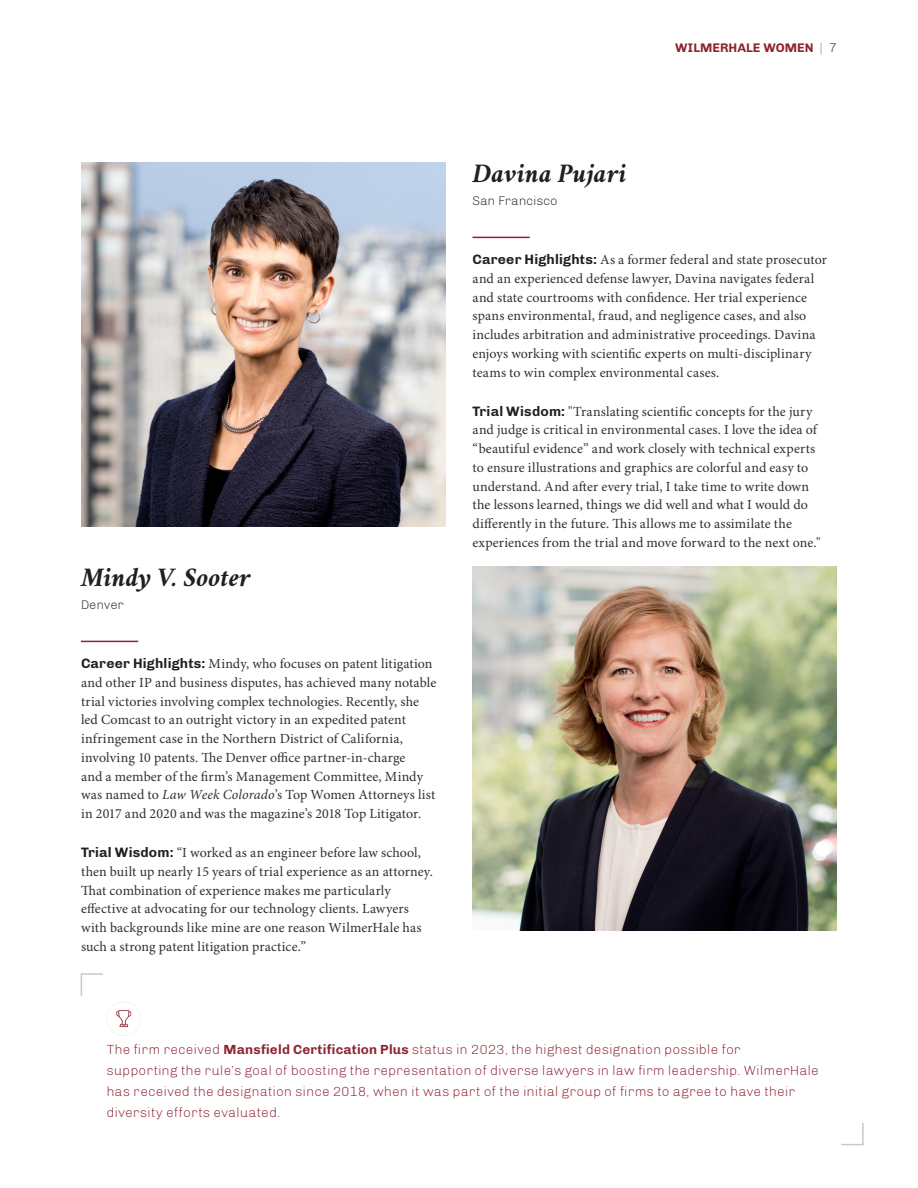
<style>
.page{position:relative;width:918px;height:1188px;background:#fff}
.page>*{position:absolute;margin:0;border:0;box-sizing:border-box;transform-origin:0 0}
.Bio_Name{font:italic 700 27px "Crimson";color:#231f20}
.body_text{font:13.95px/18.8px "Minion Pro";letter-spacing:.005em;color:#323031}
.sidebar_text{font:300 13.5px/21px "Chivo";letter-spacing:.015em;color:#8d2431}
.Bio_contact_info{font:300 12.75px "Chivo";color:#231f20}
.t1{font:700 12.75px "Chivo";color:#8d2431}
.s1{font-weight:300;color:#868a8e}
.s2{font-weight:300;color:#231f20}
.s3{font-family:"Chivo";font-weight:700;color:#231f20}
.s4{font-style:italic}
.s5{font-weight:700}
</style>
<div class="page">
<svg style="left:841px;top:1123px;width:23px;height:23px"></svg>
<svg style="left:80px;top:973px;width:61px;height:63px"></svg>
<hr style="left:472px;top:237px;width:58px;height:1px;background:#8d2431">
<img style="left:81px;top:162px;width:365px;height:364px">
<hr style="left:81px;top:641px;width:57px;height:1px;background:#8d2431">
<img style="left:472px;top:566px;width:365px;height:365px">
<p class="Bio_Name" style="left:472px;top:155px;width:156px">Davina Pujari</p>
<p class="Bio_contact_info" style="left:472px;top:193px;width:87px">San Francisco</p>
<p class="t1" style="left:675px;top:41px;width:163px">WILMERHALE WOMEN <span class="s1">|</span> <span class="s2">7</span></p>
<p class="Bio_Name" style="left:81px;top:559px;width:171px">Mindy V. Sooter</p>
<p class="Bio_contact_info" style="left:81px;top:597px;width:45px">Denver</p>
<p class="body_text" style="left:81px;top:655px;width:357px"><span class="s3">Career Highlights:</span> Mindy, who focuses on patent litigation and other IP and business disputes, has achieved many notable trial victories involving complex technologies. Recently, she led Comcast to an outright victory in an expedited patent infringement case in the Northern District of California, involving 10 patents. The Denver office partner-in-charge<br>and a member of the firm’s Management Committee, Mindy was named to <span class="s4">Law Week Colorado</span>’s Top Women Attorneys list in 2017 and 2020 and was the magazine’s 2018 Top Litigator.</p>
<p class="body_text" style="left:81px;top:844px;width:353px"><span class="s3">Trial Wisdom:</span> “I worked as an engineer before law school, then built up nearly 15 years of trial experience as an attorney.<br>That combination of experience makes me particularly effective at advocating for our technology clients. Lawyers with backgrounds like mine are one reason WilmerHale has such a strong patent litigation practice.”</p>
<p class="body_text" style="left:472px;top:251px;width:356px"><span class="s3">Career Highlights:</span> As a former federal and state prosecutor and an experienced defense lawyer, Davina navigates federal and state courtrooms with confidence. Her trial experience spans environmental, fraud, and negligence cases, and also includes arbitration and administrative proceedings. Davina enjoys working with scientific experts on multi-disciplinary teams to win complex environmental cases.</p>
<p class="body_text" style="left:472px;top:402px;width:349px"><span class="s3">Trial Wisdom:</span> "Translating scientific concepts for the jury and judge is critical in environmental cases. I love the idea of “beautiful evidence” and work closely with technical experts to ensure illustrations and graphics are colorful and easy to understand. And after every trial, I take time to write down the lessons learned, things we did well and what I would do differently in the future. This allows me to assimilate the experiences from the trial and move forward to the next one."</p>
<p class="sidebar_text" style="left:107px;top:1039px;width:714px">The firm received <span class="s5">Mansfield Certification Plus</span> status in 2023, the highest designation possible for<br>supporting the rule’s goal of boosting the representation of diverse lawyers in law firm leadership. WilmerHale has received the designation since 2018, when it was part of the initial group of firms to agree to have their diversity efforts evaluated.</p>
</div>
